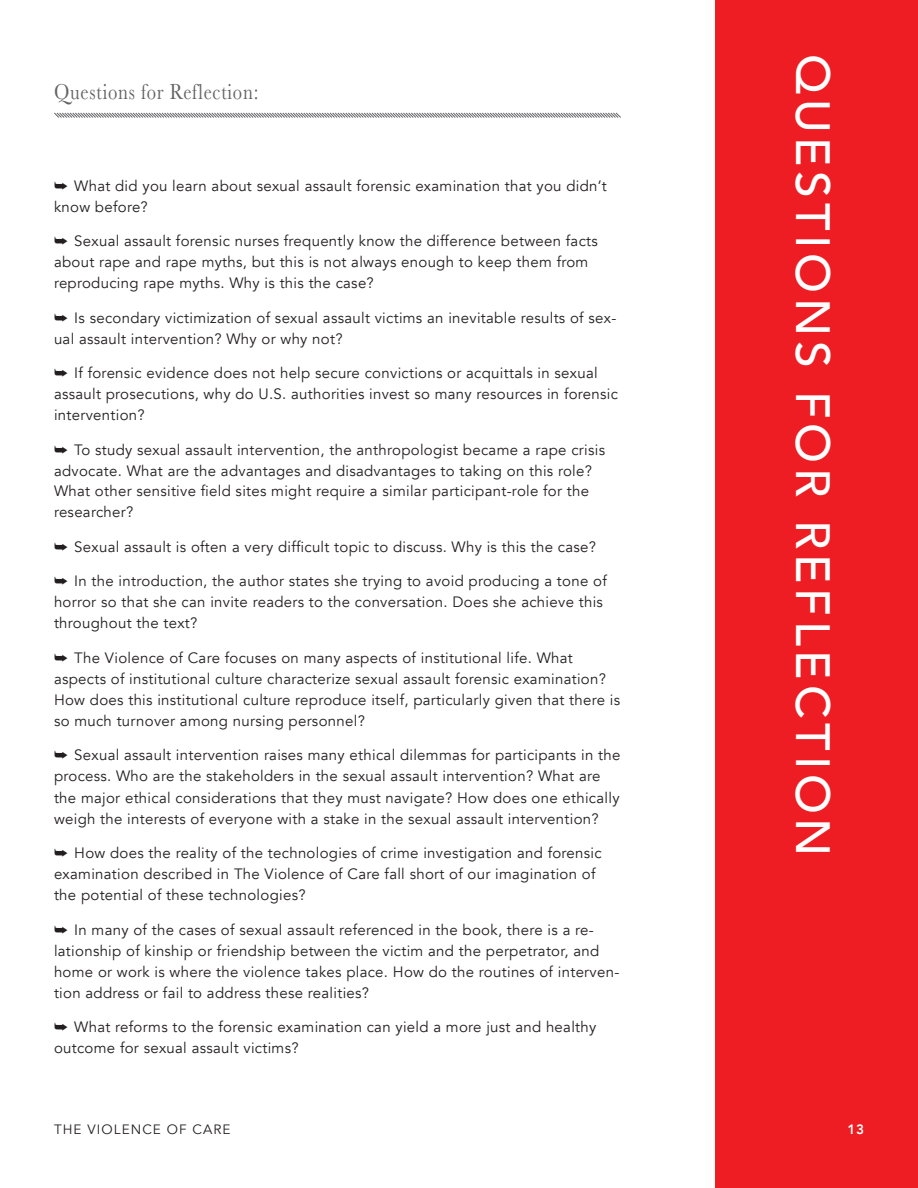
<style>
.page{position:relative;width:918px;height:1188px;background:#fff}
.page>*{position:absolute;margin:0;border:0;box-sizing:border-box;transform-origin:0 0}
.t1{font:500 48px "Avenir";letter-spacing:.1em;color:#fff}
.t2{font:22.5px "Baskerville";letter-spacing:.04em;color:#636366;scale:.83 1}
.t3{font:15px/21px "Avenir";letter-spacing:.02em;color:#231f20}
.t4{font:13.5px "Avenir";letter-spacing:.08em;color:#231f20}
.t5{font:800 13.5px "Avenir";color:#fff}
</style>
<div class="page">
<div style="left:716px;top:0;width:202px;height:1188px;background:#ee1d23"></div>
<svg style="left:54px;top:112px;width:567px;height:6px"></svg>
<h2 class="t2" style="left:54px;top:77px;width:248px">Questions for Reflection:</h2>
<p class="t3" style="left:54px;top:175px;width:554px">➥ What did you learn about sexual assault forensic examination that you didn’t know before?</p>
<p class="t3" style="left:54px;top:231px;width:545px">➥ Sexual assault forensic nurses frequently know the difference between facts about rape and rape myths, but this is not always enough to keep them from reproducing rape myths. Why is this the case?</p>
<p class="t3" style="left:54px;top:307px;width:564px">➥ Is secondary victimization of sexual assault victims an inevitable results of sex&shy;ual assault intervention? Why or why not?</p>
<p class="t3" style="left:54px;top:363px;width:566px">➥ If forensic evidence does not help secure convictions or acquittals in sexual assault prosecutions, why do U.S. authorities invest so many resources in forensic intervention?</p>
<p class="t3" style="left:54px;top:439px;width:553px">➥ To study sexual assault intervention, the anthropologist became a rape crisis advocate. What are the advantages and disadvantages to taking on this role?<br>What other sensitive field sites might require a similar participant-role for the researcher?</p>
<p class="t3" style="left:54px;top:537px;width:543px">➥ Sexual assault is often a very difficult topic to discuss. Why is this the case?</p>
<p class="t3" style="left:54px;top:571px;width:554px">➥ In the introduction, the author states she trying to avoid producing a tone of horror so that she can invite readers to the conversation. Does she achieve this throughout the text?</p>
<p class="t3" style="left:54px;top:648px;width:568px">➥ The Violence of Care focuses on many aspects of institutional life. What aspects of institutional culture characterize sexual assault forensic examination?<br>How does this institutional culture reproduce itself, particularly given that there is so much turnover among nursing personnel?</p>
<p class="t3" style="left:54px;top:745px;width:568px">➥ Sexual assault intervention raises many ethical dilemmas for participants in the process. Who are the stakeholders in the sexual assault intervention? What are the major ethical considerations that they must navigate? How does one ethically weigh the interests of everyone with a stake in the sexual assault intervention?</p>
<p class="t3" style="left:54px;top:843px;width:549px">➥ How does the reality of the technologies of crime investigation and forensic examination described in The Violence of Care fall short of our imagination of the potential of these technologies?</p>
<p class="t3" style="left:54px;top:919px;width:567px">➥ In many of the cases of sexual assault referenced in the book, there is a re&shy;lationship of kinship or friendship between the victim and the perpetrator, and home or work is where the violence takes place. How do the routines of interven&shy;tion address or fail to address these realities?</p>
<p class="t3" style="left:54px;top:1017px;width:544px">➥ What reforms to the forensic examination can yield a more just and healthy outcome for sexual assault victims?</p>
<h1 class="t1" style="left:854px;top:54px;width:804px;rotate:90deg">QUESTIONS FOR REFLECTION</h1>
<p class="t4" style="left:54px;top:1121px;width:178px">THE VIOLENCE OF CARE</p>
<p class="t5" style="left:847px;top:1119px;width:18px">13</p>
</div>
